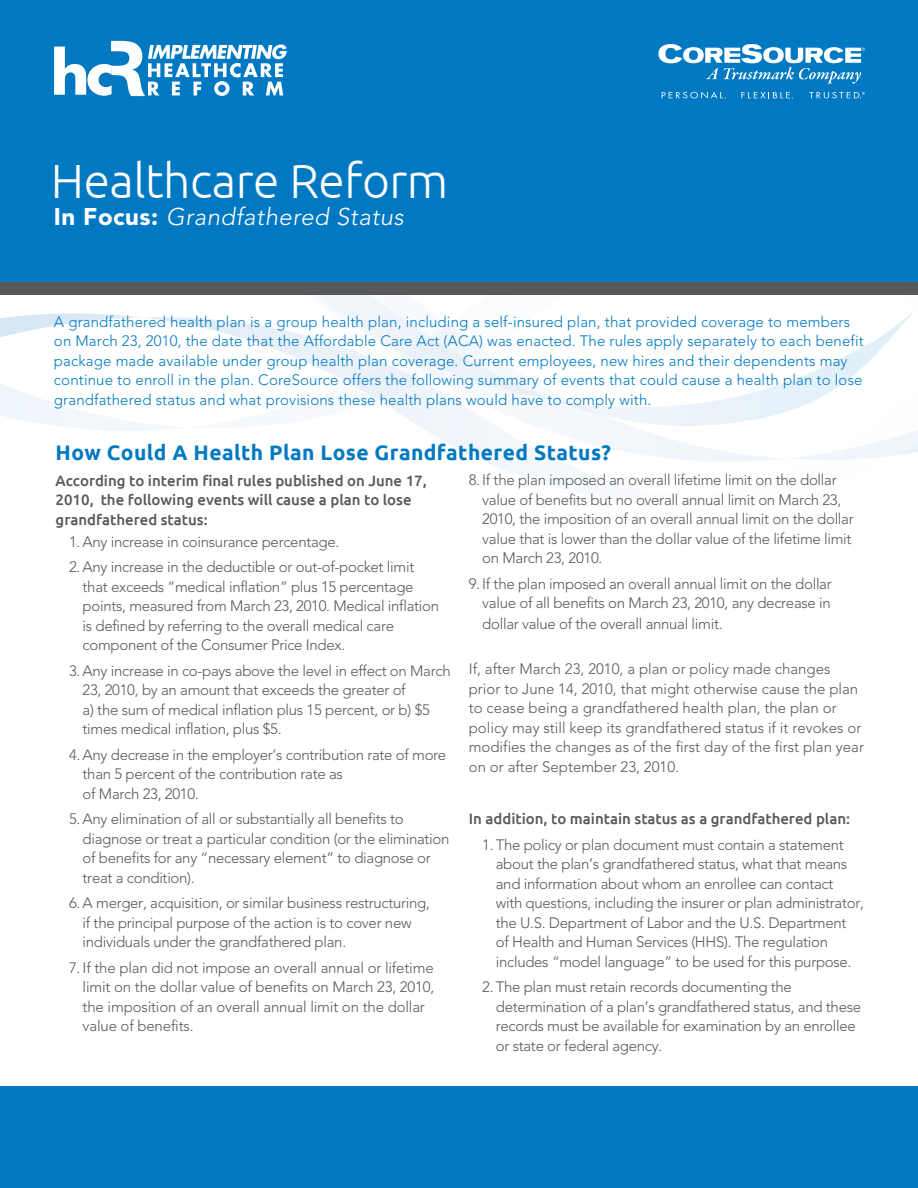
<style>
.page{position:relative;width:918px;height:1188px;background:#fff}
.page>*{position:absolute;margin:0;border:0;box-sizing:border-box;transform-origin:0 0}
.t1{font:300 48px "Ubuntu";letter-spacing:-.01em;color:#fff}
.t2{font:italic 300 24px "Avenir";letter-spacing:.02em;color:#fff}
.t3{font:700 21px "Ubuntu";letter-spacing:.02em;color:#0079c2}
.t4{font:300 15px/19.5px "Avenir";letter-spacing:-.02em;color:#57585a}
.t5{font:300 15px/19.6px "Avenir";letter-spacing:.01em;color:#0079c2}
.t6{font:300 15px/19.5px "Avenir";color:#57585a}
.t7{font:500 15px/19.5px "Ubuntu";color:#57585a}
.s1{font-weight:900;font-style:normal}
</style>
<div class="page">
<svg style="left:315px;top:295px;width:601px;height:18px"></svg>
<svg style="left:0;top:313px;width:918px;height:168px"></svg>
<div style="left:0;top:0;width:918px;height:289px;background:#0079c2"></div>
<div style="left:0;top:282px;width:918px;height:13px;background:#57585a"></div>
<svg style="left:54px;top:41px;width:233px;height:55px"></svg>
<div style="left:0;top:1086px;width:918px;height:102px;background:#0079c2"></div>
<svg style="left:662px;top:92px;width:64px;height:7px"></svg>
<svg style="left:741px;top:92px;width:52px;height:6px"></svg>
<svg style="left:809px;top:92px;width:56px;height:6px"></svg>
<svg style="left:658px;top:44px;width:207px;height:40px"></svg>
<h1 class="t1" style="left:51px;top:152px;width:399px">Healthcare Reform</h1>
<h2 class="t2" style="left:54px;top:203px;width:351px"><span class="s1">In Focus:</span> Grandfathered Status</h2>
<p class="t5" style="left:54px;top:312px;width:811px">A grandfathered health plan is a group health plan, including a self-insured plan, that provided coverage to members on March 23, 2010, the date that the Affordable Care Act (ACA) was enacted. The rules apply separately to each benefit package made available under group health plan coverage. Current employees, new hires and their dependents may continue to enroll in the plan. CoreSource offers the following summary of events that could cause a health plan to lose grandfathered status and what provisions these health plans would have to comply with.</p>
<h3 class="t3" style="left:56px;top:440px;width:557px">How Could A Health Plan Lose Grandfathered Status?</h3>
<p class="t7" style="left:56px;top:470px;width:373px">According to interim final rules published on June 17,<br>2010, the following events will cause a plan to lose grandfathered status:</p>
<p class="t4" style="left:69px;top:532px;width:272px">1. Any increase in coinsurance percentage.</p>
<p class="t4" style="left:83px;top:557px;width:358px;text-indent:-14px">2. Any increase in the deductible or out-of-pocket limit that exceeds “medical inflation” plus 15 percentage points, measured from March 23, 2010. Medical inflation is defined by referring to the overall medical care component of the Consumer Price Index.</p>
<p class="t4" style="left:83px;top:661px;width:370px;text-indent:-14px">3. Any increase in co-pays above the level in effect on March 23, 2010, by an amount that exceeds the greater of<br>a) the sum of medical inflation plus 15 percent, or b) $5 times medical inflation, plus $5.</p>
<p class="t4" style="left:83px;top:745px;width:365px;text-indent:-14px">4. Any decrease in the employer’s contribution rate of more than 5 percent of the contribution rate as<br>of March 23, 2010.</p>
<p class="t4" style="left:83px;top:809px;width:368px;text-indent:-14px">5. Any elimination of all or substantially all benefits to diagnose or treat a particular condition (or the elimination of benefits for any “necessary element” to diagnose or treat a condition).</p>
<p class="t4" style="left:83px;top:893px;width:349px;text-indent:-14px">6. A merger, acquisition, or similar business restructuring, if the principal purpose of the action is to cover new individuals under the grandfathered plan.</p>
<p class="t4" style="left:83px;top:958px;width:353px;text-indent:-13px">7. If the plan did not impose an overall annual or lifetime limit on the dollar value of benefits on March 23, 2010, the imposition of an overall annual limit on the dollar value of benefits.</p>
<p class="t4" style="left:482px;top:470px;width:373px;text-indent:-14px">8. If the plan imposed an overall lifetime limit on the dollar value of benefits but no overall annual limit on March 23, 2010, the imposition of an overall annual limit on the dollar value that is lower than the dollar value of the lifetime limit on March 23, 2010.</p>
<p class="t4" style="left:469px;top:574px;width:364px;text-align:right">9. If the plan imposed an overall annual limit on the dollar value of all benefits on March 23, 2010, any decrease in</p>
<p class="t4" style="left:482px;top:614px;width:242px">dollar value of the overall annual limit.</p>
<p class="t6" style="left:469px;top:659px;width:397px">If, after March 23, 2010, a plan or policy made changes prior to June 14, 2010, that might otherwise cause the plan to cease being a grandfathered health plan, the plan or policy may still keep its grandfathered status if it revokes or modifies the changes as of the first day of the first plan year on or after September 23, 2010.</p>
<p class="t7" style="left:469px;top:809px;width:383px">In addition, to maintain status as a grandfathered plan:</p>
<p class="t4" style="left:496px;top:835px;width:370px;text-indent:-14px">1. The policy or plan document must contain a statement about the plan’s grandfathered status, what that means and information about whom an enrollee can contact<br>with questions, including the insurer or plan administrator, the U.S. Department of Labor and the U.S. Department<br>of Health and Human Services (HHS). The regulation includes “model language” to be used for this purpose.</p>
<p class="t4" style="left:496px;top:977px;width:367px;text-indent:-14px">2. The plan must retain records documenting the determination of a plan’s grandfathered status, and these records must be available for examination by an enrollee or state or federal agency.</p>
</div>
